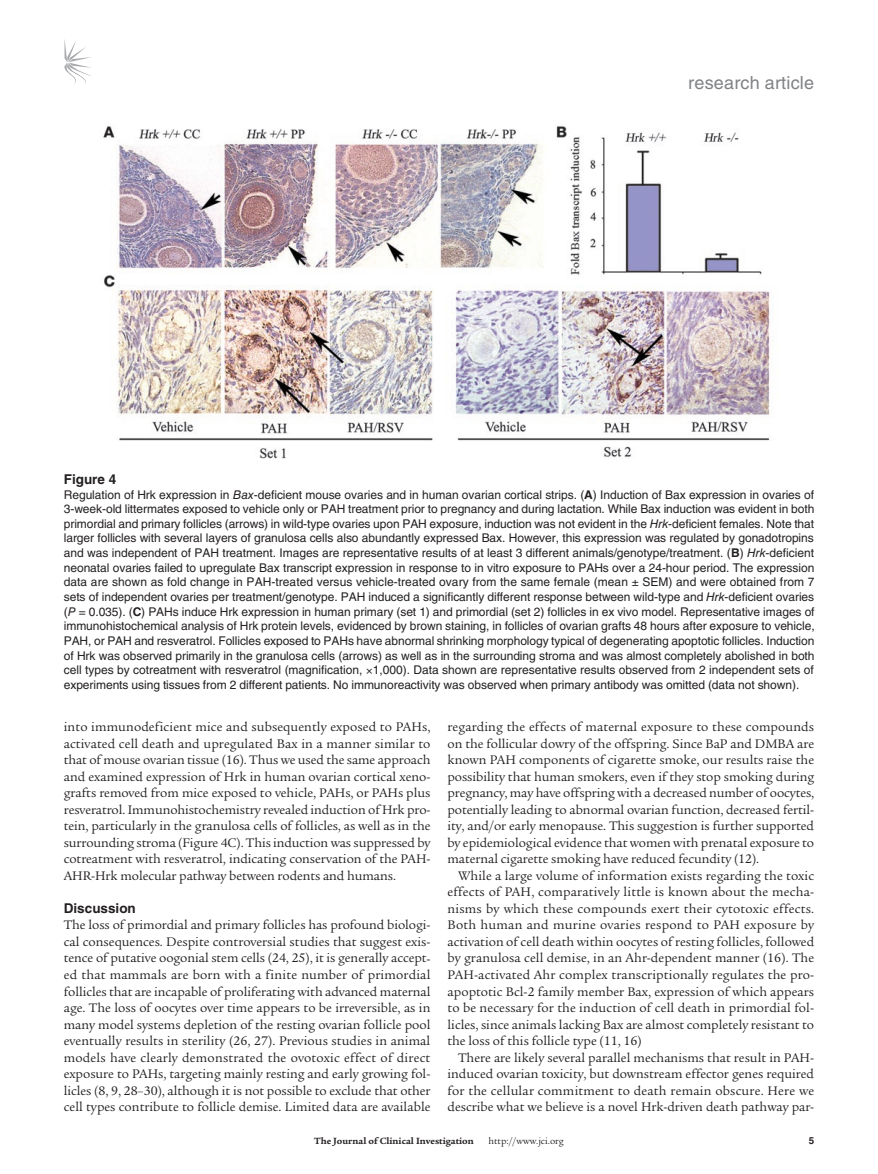
<style>
.page{position:relative;width:878px;height:1174px;background:#fff}
.page>*{position:absolute;margin:0;border:0;box-sizing:border-box;transform-origin:0 0}
.t1{font:18px "Helvetica LT Std";letter-spacing:.01em;color:#808285}
.t2{font:13.5px/16.5px "Legacy Serif Std";color:#231f20;text-align:justify}
.t3{font:700 13.5px "Helvetica LT Std";color:#231f20}
.t4{font:12px/14.7px "Helvetica LT Std";letter-spacing:-.005em;color:#231f20;text-align:justify}
.t5{font:700 9.75px "Legacy Serif Std";color:#231f20}
.t6{font:9.75px "Legacy Serif Std";color:#231f20}
.s1{font-style:italic}
.s2{font-weight:700}
</style>
<div class="page">
<svg style="left:64px;top:39px;width:27px;height:45px"></svg>
<img style="left:103px;top:126px;width:669px;height:333px">
<h1 class="t1" style="left:688px;top:72px;width:127px">research article</h1>
<p class="t3" style="left:64px;top:471px;width:53px">Figure 4</p>
<p class="t4" style="left:64px;top:487px;width:752px">Regulation of Hrk expression in <span class="s1">Bax</span>-deficient mouse ovaries and in human ovarian cortical strips. (<span class="s2">A</span>) Induction of Bax expression in ovaries of 3-week-old littermates exposed to vehicle only or PAH treatment prior to pregnancy and during lactation. While Bax induction was evident in both primordial and primary follicles (arrows) in wild-type ovaries upon PAH exposure, induction was not evident in the <span class="s1">Hrk-</span>deficient females. Note that larger follicles with several layers of granulosa cells also abundantly expressed Bax. However, this expression was regulated by gonadotropins and was independent of PAH treatment. Images are representative results of at least 3 different animals/genotype/treatment. (<span class="s2">B</span>) <span class="s1">Hrk</span>-deficient neonatal ovaries failed to upregulate Bax transcript expression in response to in vitro exposure to PAHs over a 24-hour period. The expression data are shown as fold change in PAH-treated versus vehicle-treated ovary from the same female (mean ± SEM) and were obtained from 7 sets of independent ovaries per treatment/genotype. PAH induced a significantly different response between wild-type and <span class="s1">Hrk-</span>deficient ovaries (<span class="s1">P</span> = 0.035). (<span class="s2">C</span>) PAHs induce Hrk expression in human primary (set 1) and primordial (set 2) follicles in ex vivo model. Representative images of immunohistochemical analysis of Hrk protein levels, evidenced by brown staining, in follicles of ovarian grafts 48 hours after exposure to vehicle, PAH, or PAH and resveratrol. Follicles exposed to PAHs have abnormal shrinking morphology typical of degenerating apoptotic follicles. Induction of Hrk was observed primarily in the granulosa cells (arrows) as well as in the surrounding stroma and was almost completely abolished in both cell types by cotreatment with resveratrol (magnification, 1,000). Data shown are representative results observed from 2 independent sets of experiments using tissues from 2 different patients. No immunoreactivity was observed when primary antibody was omitted (data not shown).</p>
<p class="t2" style="left:64px;top:719px;width:368px">into immunodeficient mice and subsequently exposed to PAHs, activated cell death and upregulated Bax in a manner similar to that of mouse ovarian tissue (16). Thus we used the same approach and examined expression of Hrk in human ovarian cortical xeno&shy;grafts removed from mice exposed to vehicle, PAHs, or PAHs plus resveratrol. Immunohistochemistry revealed induction of Hrk pro&shy;tein, particularly in the granulosa cells of follicles, as well as in the surrounding stroma (Figure 4C). This induction was suppressed by cotreatment with resveratrol, indicating conservation of the PAH-AHR-Hrk molecular pathway between rodents and humans.</p>
<p class="t3" style="left:64px;top:900px;width:74px">Discussion</p>
<p class="t2" style="left:64px;top:917px;width:368px">The loss of primordial and primary follicles has profound biologi&shy;cal consequences. Despite controversial studies that suggest exis&shy;tence of putative oogonial stem cells (24, 25), it is generally accept&shy;ed that mammals are born with a finite number of primordial follicles that are incapable of proliferating with advanced maternal age. The loss of oocytes over time appears to be irreversible, as in many model systems depletion of the resting ovarian follicle pool eventually results in sterility (26, 27). Previous studies in animal models have clearly demonstrated the ovotoxic effect of direct exposure to PAHs, targeting mainly resting and early growing fol&shy;licles (8, 9, 28–30), although it is not possible to exclude that other cell types contribute to follicle demise. Limited data are available</p>
<p class="t2" style="left:447px;top:719px;width:368px">regarding the effects of maternal exposure to these compounds on the follicular dowry of the offspring. Since BaP and DMBA are known PAH components of cigarette smoke, our results raise the possibility that human smokers, even if they stop smoking during pregnancy, may have offspring with a decreased number of oocytes, potentially leading to abnormal ovarian function, decreased fertil&shy;ity, and/or early menopause. This suggestion is further supported by epidemiological evidence that women with prenatal exposure to maternal cigarette smoking have reduced fecundity (12).</p>
<p class="t2" style="left:447px;top:867px;width:368px;text-indent:11px">While a large volume of information exists regarding the toxic effects of PAH, comparatively little is known about the mecha&shy;nisms by which these compounds exert their cytotoxic effects.<br>Both human and murine ovaries respond to PAH exposure by activation of cell death within oocytes of resting follicles, followed by granulosa cell demise, in an Ahr-dependent manner (16). The PAH-activated Ahr complex transcriptionally regulates the pro&shy;apoptotic Bcl-2 family member Bax, expression of which appears to be necessary for the induction of cell death in primordial fol&shy;licles, since animals lacking Bax are almost completely resistant to the loss of this follicle type (11, 16)</p>
<p class="t2" style="left:447px;top:1049px;width:368px;text-indent:11px">There are likely several parallel mechanisms that result in PAH&shy;induced ovarian toxicity, but downstream effector genes required for the cellular commitment to death remain obscure. Here we describe what we believe is a novel Hrk-driven death pathway par-</p>
<p class="t5" style="left:314px;top:1135px;width:161px">The Journal of Clinical Investigation</p>
<p class="t6" style="left:488px;top:1135px;width:77px">http://www.jci.org</p>
</div>
